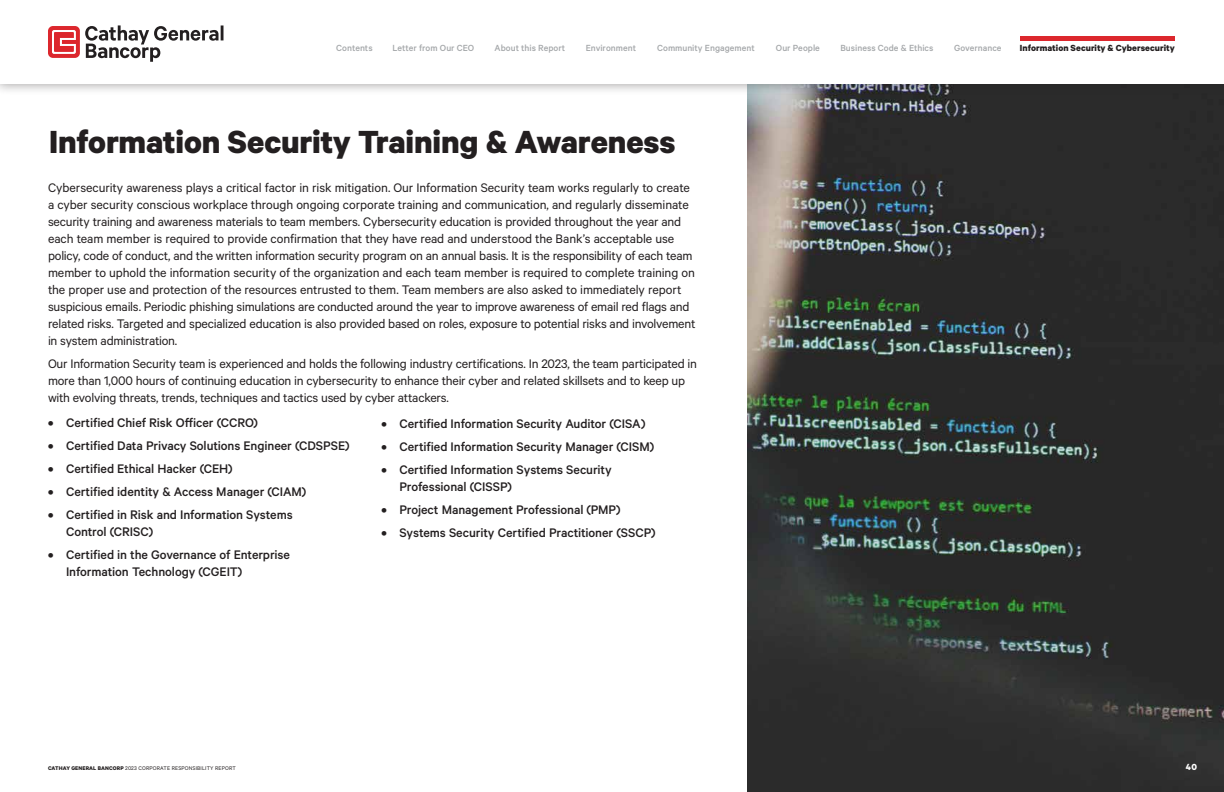
<style>
.page{position:relative;width:1224px;height:792px;background:#fff}
.page>*{position:absolute;margin:0;border:0;box-sizing:border-box;transform-origin:0 0}
.t1{font:700 36px "Calibre";letter-spacing:-.005em;color:#231f20}
.t2{font:14px/17px "Calibre";letter-spacing:-.015em;color:#231f20}
.t3{font:500 14px/17px "Calibre";letter-spacing:-.005em;color:#231f20}
.t4{font:500 10px "Calibre";color:#a5a8aa}
.t5{font:700 10px "Calibre";letter-spacing:.005em;color:#231f20}
.t6{font:700 10px "Calibre";color:#fff}
.t7{font:6px "Calibre";letter-spacing:.02em;color:#231f20}
.s1{font-weight:700}
</style>
<div class="page">
<img style="left:747px;top:95px;width:477px;height:697px">
<div style="left:0;top:0;width:1224px;height:95px;background:#231f20;opacity:.35"></div>
<div style="left:0;top:0;width:1224px;height:84px;background:#fff"></div>
<svg style="left:48px;top:25px;width:175px;height:37px"></svg>
<hr style="left:1020px;top:36px;width:155px;height:4px;background:#dc272d">
<p class="t4" style="left:336px;top:42px;width:38px">Contents</p>
<p class="t4" style="left:393px;top:42px;width:83px">Letter from Our CEO</p>
<p class="t4" style="left:495px;top:42px;width:72px">About this Report</p>
<p class="t4" style="left:586px;top:42px;width:52px">Environment</p>
<p class="t4" style="left:657px;top:42px;width:99px">Community Engagement</p>
<p class="t4" style="left:776px;top:42px;width:45px">Our People</p>
<p class="t4" style="left:840px;top:42px;width:95px">Business Code &amp; Ethics</p>
<p class="t4" style="left:954px;top:42px;width:49px">Governance</p>
<p class="t5" style="left:1020px;top:42px;width:156px">Information Security &amp; Cybersecurity</p>
<h1 class="t1" style="left:49px;top:120px;width:628px">Information Security Training &amp; Awareness</h1>
<p class="t2" style="left:48px;top:179px;width:649px">Cybersecurity awareness plays a critical factor in risk mitigation. Our Information Security team works regularly to create a cyber security conscious workplace through ongoing corporate training and communication, and regularly disseminate security training and awareness materials to team members. Cybersecurity education is provided throughout the year and each team member is required to provide confirmation that they have read and understood the Bank’s acceptable use policy, code of conduct, and the written information security program on an annual basis. It is the responsibility of each team member to uphold the information security of the organization and each team member is required to complete training on the proper use and protection of the resources entrusted to them. Team members are also asked to immediately report suspicious emails. Periodic phishing simulations are conducted around the year to improve awareness of email red flags and related risks. Targeted and specialized education is also provided based on roles, exposure to potential risks and involvement in system administration.</p>
<p class="t2" style="left:48px;top:355px;width:651px">Our Information Security team is experienced and holds the following industry certifications. In 2023, the team participated in more than 1,000 hours of continuing education in cybersecurity to enhance their cyber and related skillsets and to keep up with evolving threats, trends, techniques and tactics used by cyber attackers.</p>
<p class="t3" style="left:48px;top:414px;width:211px"><span class="s1">•</span> Certified Chief Risk Officer (CCRO)</p>
<p class="t3" style="left:48px;top:437px;width:303px"><span class="s1">•</span> Certified Data Privacy Solutions Engineer (CDSPSE)</p>
<p class="t3" style="left:48px;top:460px;width:186px"><span class="s1">•</span> Certified Ethical Hacker (CEH)</p>
<p class="t3" style="left:48px;top:483px;width:260px"><span class="s1">•</span> Certified identity &amp; Access Manager (CIAM)</p>
<p class="t3" style="left:66px;top:506px;width:228px;text-indent:-18px"><span class="s1">•</span> Certified in Risk and Information Systems<br>Control (CRISC)</p>
<p class="t3" style="left:66px;top:546px;width:226px;text-indent:-18px"><span class="s1">•</span> Certified in the Governance of Enterprise<br>Information Technology (CGEIT)</p>
<p class="t3" style="left:381px;top:414px;width:266px"><span class="s1">•</span> Certified Information Security Auditor (CISA)</p>
<p class="t3" style="left:381px;top:437px;width:274px"><span class="s1">•</span> Certified Information Security Manager (CISM)</p>
<p class="t3" style="left:399px;top:460px;width:214px;text-indent:-18px"><span class="s1">•</span> Certified Information Systems Security<br>Professional (CISSP)</p>
<p class="t3" style="left:381px;top:500px;width:241px"><span class="s1">•</span> Project Management Professional (PMP)</p>
<p class="t3" style="left:381px;top:523px;width:276px"><span class="s1">•</span> Systems Security Certified Practitioner (SSCP)</p>
<p class="t7" style="left:48px;top:765px;width:189px"><span class="s1">CATHAY GENERAL BANCORP</span> 2023 CORPORATE RESPONSIBILITY REPORT</p>
<p class="t6" style="left:1186px;top:761px;width:13px">40</p>
</div>
